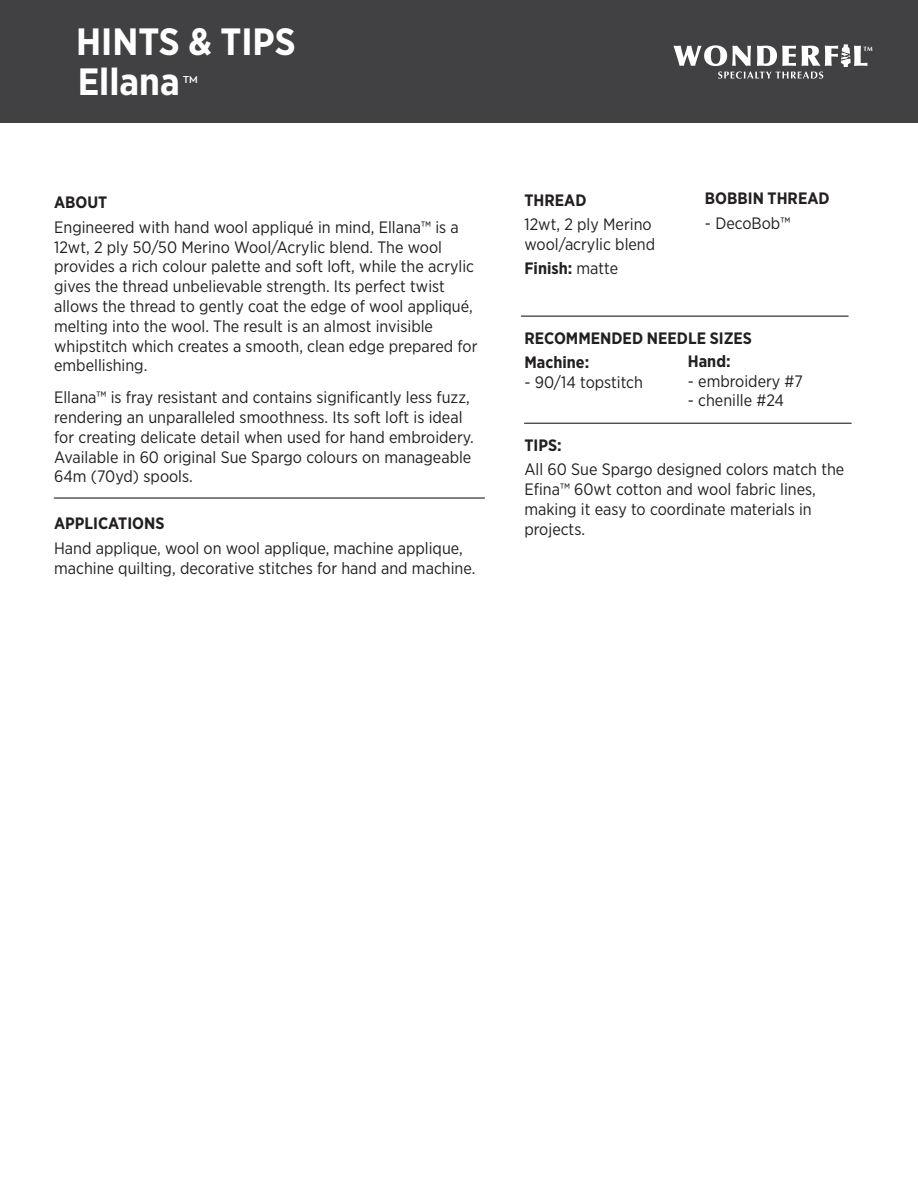
<style>
.page{position:relative;width:918px;height:1188px;background:#fff}
.page>*{position:absolute;margin:0;border:0;box-sizing:border-box;transform-origin:0 0}
.t1{font:700 37.95px/40px "Gotham Narrow";color:#fff}
.t2{font:16.5px/19.8px "Gotham Narrow";color:#231f20}
.t3{font:700 16.5px/24.3px "Gotham Narrow";color:#231f20}
.t4{font:600 9.9px "Zona Pro";color:#fff}
.t5{font:700 6.3px "Optima";color:#fff}
.s1{font-weight:400}
</style>
<div class="page">
<div style="left:0;top:0;width:918px;height:122px;background:#414042"></div>
<svg style="left:673px;top:44px;width:195px;height:35px"></svg>
<hr style="left:521px;top:316px;width:327px;height:1px;background:#231f20">
<hr style="left:524px;top:423px;width:327px;height:1px;background:#231f20">
<hr style="left:54px;top:497px;width:431px;height:2px;background:#231f20">
<h1 class="t1" style="left:76px;top:21px;width:221px">HINTS &amp; TIPS<br>Ellana</h1>
<p class="t4" style="left:183px;top:73px;width:17px">TM</p>
<p class="t3" style="left:54px;top:190px;width:55px">ABOUT</p>
<p class="t2" style="left:54px;top:217px;width:425px">Engineered with hand wool appliqué in mind, Ellana™ is a 12wt, 2 ply 50/50 Merino Wool/Acrylic blend. The wool provides a rich colour palette and soft loft, while the acrylic gives the thread unbelievable strength. Its perfect twist allows the thread to gently coat the edge of wool appliqué, melting into the wool. The result is an almost invisible whipstitch which creates a smooth, clean edge prepared for embellishing.</p>
<p class="t2" style="left:54px;top:387px;width:421px">Ellana™ is fray resistant and contains significantly less fuzz, rendering an unparalleled smoothness. Its soft loft is ideal for creating delicate detail when used for hand embroidery.<br>Available in 60 original Sue Spargo colours on manageable 64m (70yd) spools.</p>
<p class="t3" style="left:54px;top:511px;width:112px">APPLICATIONS</p>
<p class="t2" style="left:54px;top:538px;width:423px">Hand applique, wool on wool applique, machine applique, machine quilting, decorative stitches for hand and machine.</p>
<p class="t5" style="left:864px;top:45px;width:11px">TM</p>
<p class="t3" style="left:524px;top:188px;width:63px">THREAD</p>
<p class="t2" style="left:524px;top:214px;width:132px">12wt, 2 ply Merino wool/acrylic blend</p>
<p class="t3" style="left:524px;top:256px;width:95px">Finish: <span class="s1">matte</span></p>
<p class="t3" style="left:705px;top:186px;width:126px">BOBBIN THREAD</p>
<p class="t2" style="left:705px;top:213px;width:87px">- DecoBob™</p>
<p class="t3" style="left:524px;top:326px;width:229px">RECOMMENDED NEEDLE SIZES<br>Machine:</p>
<p class="t2" style="left:524px;top:372px;width:120px">- 90/14 topstitch</p>
<p class="t3" style="left:688px;top:349px;width:44px">Hand:</p>
<p class="t2" style="left:688px;top:371px;width:117px">- embroidery #7</p>
<p class="t2" style="left:688px;top:390px;width:98px">- chenille #24</p>
<p class="t3" style="left:524px;top:433px;width:39px">TIPS:</p>
<p class="t2" style="left:524px;top:459px;width:321px">All 60 Sue Spargo designed colors match the Efina™ 60wt cotton and wool fabric lines, making it easy to coordinate materials in projects.</p>
</div>
